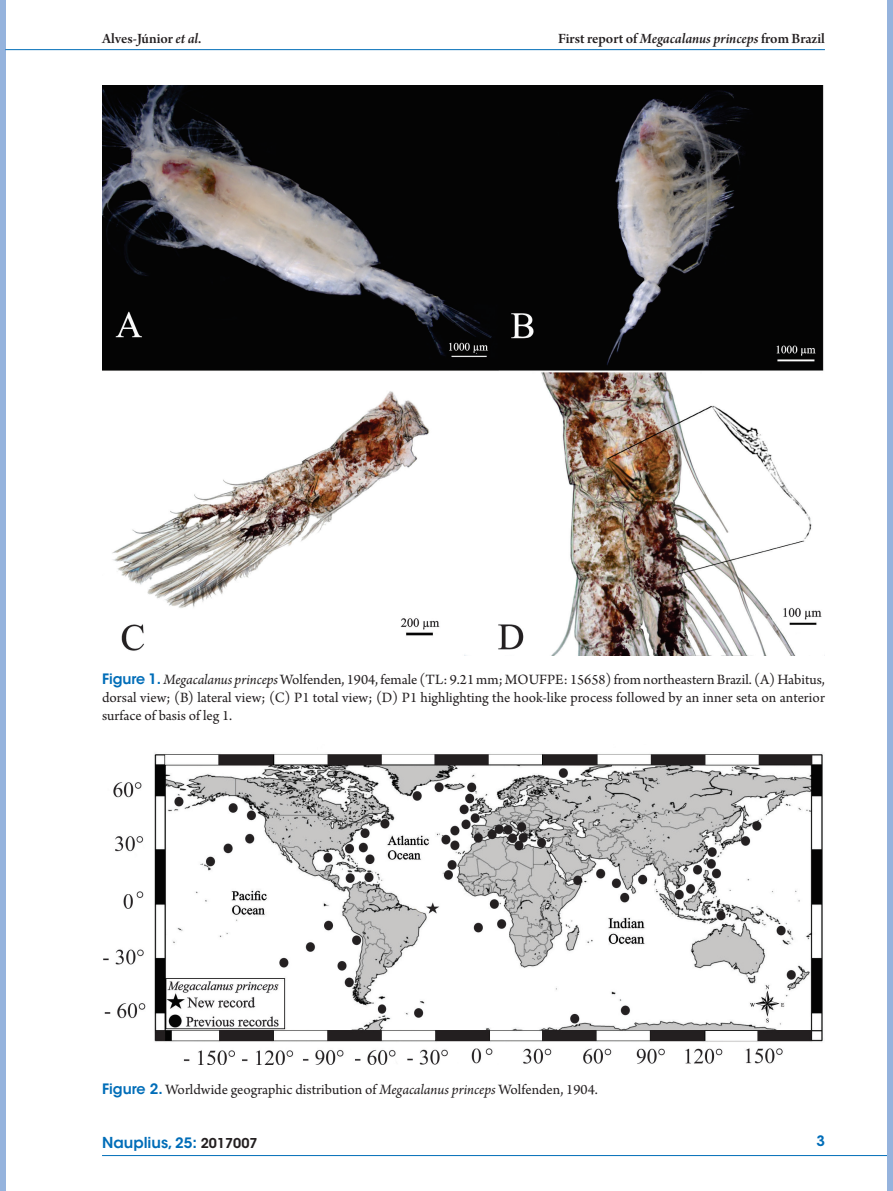
<style>
.page{position:relative;width:893px;height:1191px;background:#fff}
.page>*{position:absolute;margin:0;border:0;box-sizing:border-box;transform-origin:0 0}
.t1{font:15px/18px "Arno Pro";color:#231f20;text-align:justify}
.t2{font:15px "Arno Pro Smbd Subhead";color:#231f20}
.t3{font:600 15px "ITC Avant Garde Std";color:#006db8}
.t4{font:600 14.25px "ITC Avant Garde Std";color:#006db8}
.s1{font-family:"Arno Pro Smbd Italic Subhead"}
.s2{font-family:"ITC Avant Garde Std";font-weight:600;font-size:14.25px;color:#006db8}
.s3{font-style:italic}
.s4{font-size:14.25px}
.s5{font-size:13.5px;color:#231f20}
</style>
<div class="page">
<div style="left:0;top:0;width:5px;height:1191px;background:#95b3dd"></div>
<hr style="left:102px;top:1155px;width:791px;height:1px;background:#006db8">
<hr style="left:5px;top:49px;width:820px;height:1px;background:#006db8">
<div style="left:888px;top:0;width:5px;height:1191px;background:#95b3dd"></div>
<img style="left:103px;top:753px;width:720px;height:311px">
<img style="left:102px;top:85px;width:722px;height:570px">
<p class="t2" style="left:102px;top:30px;width:101px">Alves-Júnior <span class="s1">et al</span>.</p>
<p class="t2" style="left:558px;top:30px;width:268px">First report of <span class="s1">Megacalanus princeps</span> from Brazil</p>
<p class="t1" style="left:102px;top:671px;width:724px"><span class="s2">Figure 1.</span> <span class="s3">Megacalanus princeps</span> Wolfenden, 1904, female (TL: 9.21 mm; MOUFPE: 15658) from northeastern Brazil. (A) Habitus, dorsal view; (B) lateral view; (C) P1 total view; (D) P1 highlighting the hook-like process followed by an inner seta on anterior surface of basis of leg 1.</p>
<p class="t1" style="left:102px;top:1080px;width:497px"><span class="s2">Figure 2.</span> Worldwide geographic distribution of <span class="s3">Megacalanus princeps</span> Wolfenden, 1904.</p>
<p class="t3" style="left:102px;top:1133px;width:157px">Nauplius, <span class="s4">25</span>: <span class="s5">2017007</span></p>
<p class="t4" style="left:816px;top:1132px;width:10px">3</p>
</div>
